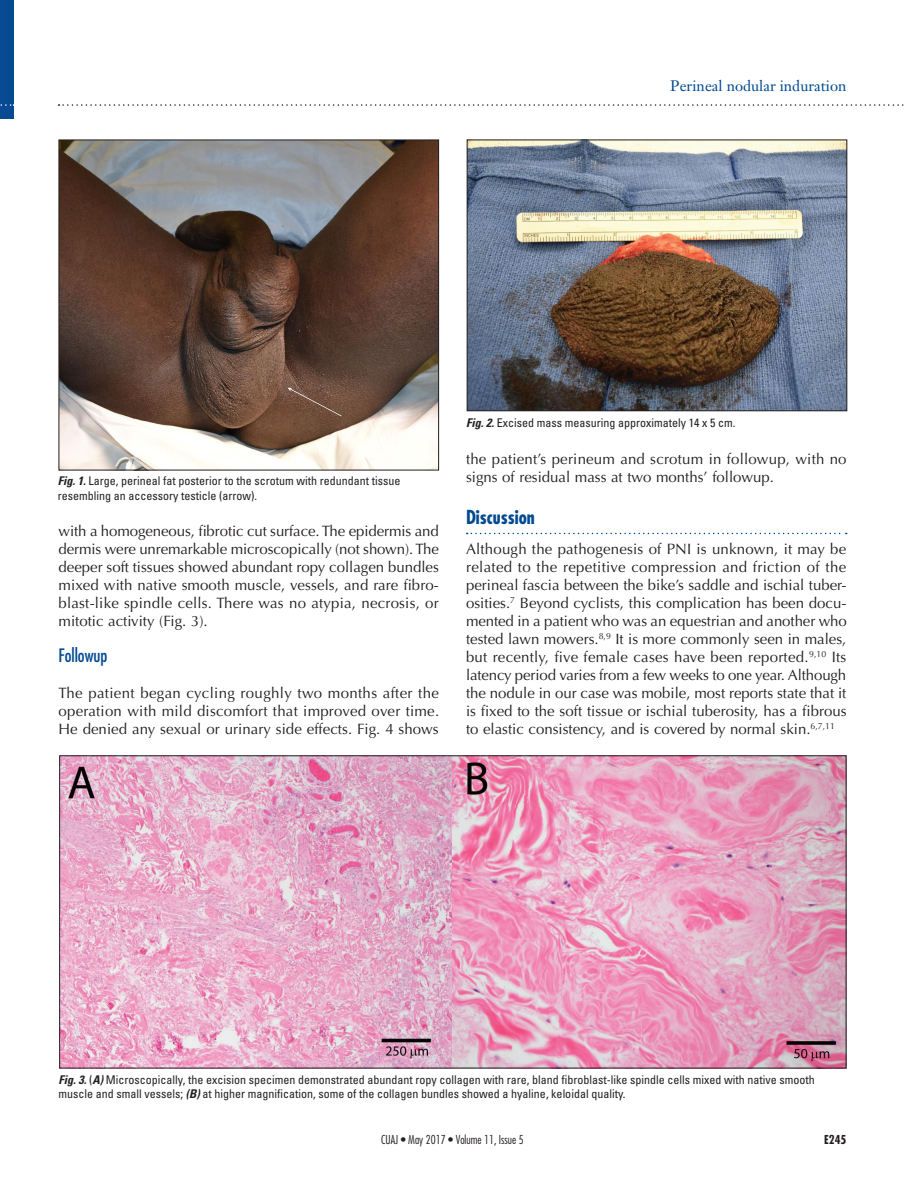
<style>
.page{position:relative;width:905px;height:1202px;background:#fff}
.page>*{position:absolute;margin:0;border:0;box-sizing:border-box;transform-origin:0 0}
.t1{font:700 condensed 18.75px "Futura";color:#014990}
.t2{font:condensed 18px "Futura";color:#014990}
.t3{font:15px/18px "Optima";letter-spacing:.005em;color:#231f20;text-align:justify}
.t4{font:15px "Janson Text";color:#014990}
.t5{font:condensed 12px/14.4px "Univers";color:#231f20}
.t6{font:300 condensed 12px "Futura";color:#231f20}
.t7{font:700 condensed 12px "Futura";color:#231f20}
.s1{font-weight:700;font-style:italic}
</style>
<div class="page">
<svg style="left:466px;top:532px;width:380px;height:2px"></svg>
<svg style="left:58px;top:104px;width:846px;height:2px"></svg>
<div style="left:0;top:0;width:14px;height:118px;background:#064a91"></div>
<svg style="left:0;top:104px;width:14px;height:2px"></svg>
<img style="left:60px;top:142px;width:377px;height:326px">
<img style="left:287px;top:387px;width:54px;height:29px">
<div style="left:58px;top:140px;width:381px;height:330px;border:1px solid #231f20"></div>
<img style="left:468px;top:142px;width:377px;height:267px">
<div style="left:466px;top:140px;width:381px;height:271px;border:1px solid #231f20"></div>
<img style="left:61px;top:757px;width:783px;height:309px">
<p class="t4" style="left:670px;top:76px;width:178px">Perineal nodular induration</p>
<p class="t5" style="left:58px;top:473px;width:344px"><span class="s1">Fig. 1.</span> Large, perineal fat posterior to the scrotum with redundant tissue resembling an accessory testicle (arrow).</p>
<p class="t3" style="left:58px;top:522px;width:382px">with a homogeneous, fibrotic cut surface. The epidermis and dermis were unremarkable microscopically (not shown). The deeper soft tissues showed abundant ropy collagen bundles mixed with native smooth muscle, vessels, and rare fibro&shy;blast-like spindle cells. There was no atypia, necrosis, or mitotic activity (Fig. 3).</p>
<p class="t2" style="left:58px;top:644px;width:50px">Followup</p>
<p class="t3" style="left:58px;top:684px;width:382px">The patient began cycling roughly two months after the operation with mild discomfort that improved over time.<br>He denied any sexual or urinary side effects. Fig. 4 shows</p>
<p class="t5" style="left:466px;top:415px;width:271px"><span class="s1">Fig. 2.</span> Excised mass measuring approximately 14 x 5 cm.</p>
<p class="t3" style="left:466px;top:450px;width:382px">the patient’s perineum and scrotum in followup, with no signs of residual mass at two months’ followup.</p>
<p class="t1" style="left:466px;top:504px;width:70px">Discussion</p>
<p class="t3" style="left:466px;top:540px;width:382px">Although the pathogenesis of PNI is unknown, it may be related to the repetitive compression and friction of the perineal fascia between the bike’s saddle and ischial tuber&shy;osities.<sup>7</sup> Beyond cyclists, this complication has been docu&shy;mented in a patient who was an equestrian and another who tested lawn mowers.<sup>8,9</sup> It is more commonly seen in males, but recently, five female cases have been reported.<sup>9,10</sup> Its latency period varies from a few weeks to one year. Although the nodule in our case was mobile, most reports state that it is fixed to the soft tissue or ischial tuberosity, has a fibrous to elastic consistency, and is covered by normal skin.<sup>6,7,11</sup></p>
<p class="t5" style="left:58px;top:1072px;width:758px"><span class="s1">Fig. 3.</span> (<span class="s1">A)</span> Microscopically, the excision specimen demonstrated abundant ropy collagen with rare, bland fibroblast-like spindle cells mixed with native smooth muscle and small vessels; <span class="s1">(B)</span> at higher magnification, some of the collagen bundles showed a hyaline, keloidal quality.</p>
<p class="t6" style="left:381px;top:1132px;width:144px">CUAJ • May 2017 • Volume 11, Issue 5</p>
<p class="t7" style="left:824px;top:1131px;width:24px">E245</p>
</div>
